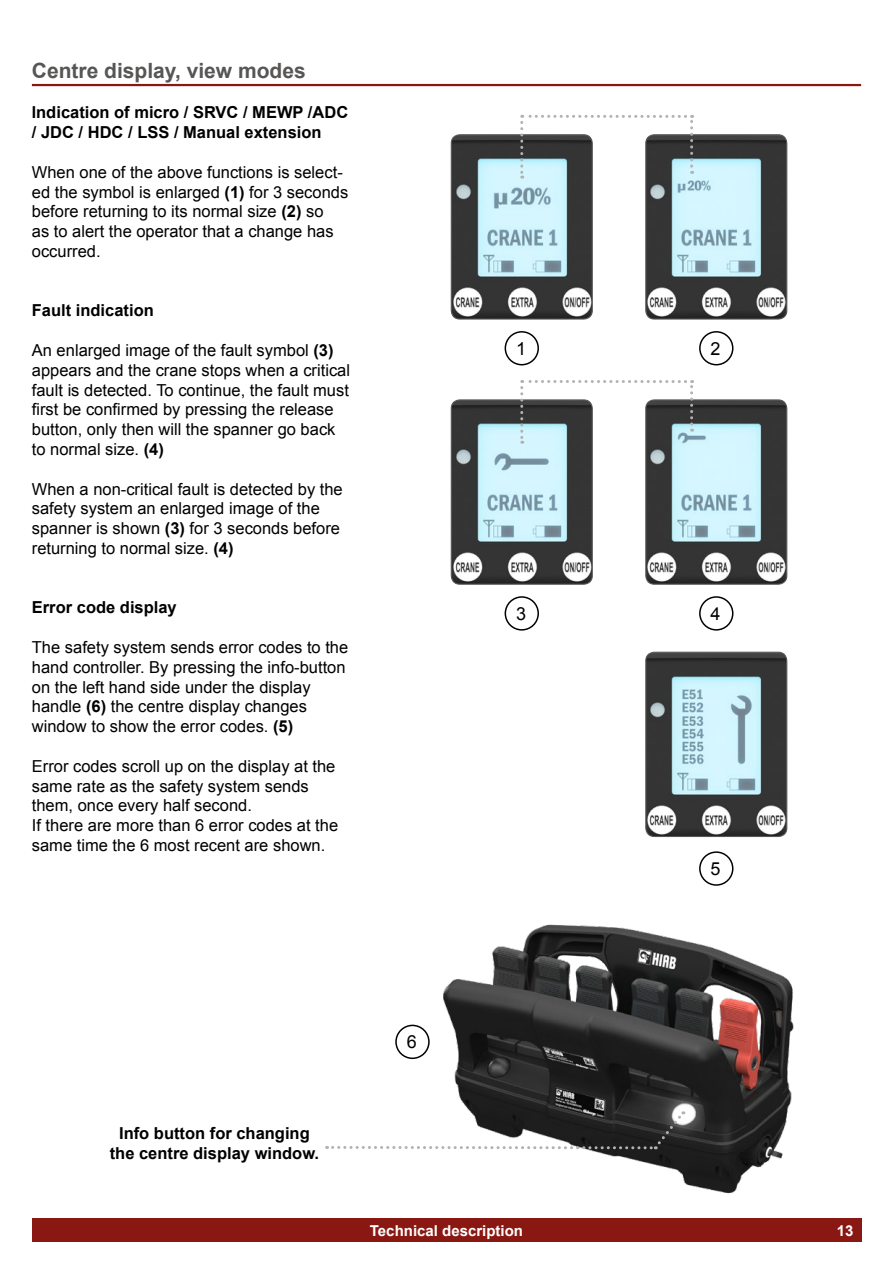
<style>
.page{position:relative;width:893px;height:1263px;background:#fff}
.page>*{position:absolute;margin:0;border:0;box-sizing:border-box;transform-origin:0 0}
.t1{font:700 21px "Arial";color:#575655}
.t2{font:18px "Arial";color:#000}
.t3{font:16.5px/19.8px "Arial";color:#000}
.t4{font:700 16.5px/19.8px "Arial";color:#000;text-align:center}
.t5{font:700 16.5px/19.8px "Arial";color:#000;scale:.95 1}
.t6{font:700 15px "Arial";color:#fff}
.s1{font-weight:700}
</style>
<div class="page">
<div style="left:32px;top:1218px;width:829px;height:24px;background:#8a1812"></div>
<hr style="left:32px;top:84px;width:829px;height:2px;background:#8a1812">
<img style="left:451px;top:135px;width:140px;height:184px">
<div style="left:451px;top:134px;width:142px;height:186px;border:1px solid #575655;border-radius:9px"></div>
<img style="left:647px;top:135px;width:140px;height:184px">
<div style="left:645px;top:134px;width:142px;height:186px;border:1px solid #575655;border-radius:9px"></div>
<img style="left:646px;top:652px;width:141px;height:184px">
<div style="left:645px;top:652px;width:142px;height:185px;border:1px solid #575655;border-radius:9px"></div>
<img style="left:395px;top:924px;width:399px;height:270px">
<div style="left:505px;top:331px;width:34px;height:34px;border:2px solid #000;border-radius:50%"></div>
<svg style="left:520px;top:115px;width:173px;height:64px"></svg>
<div style="left:699px;top:331px;width:34px;height:34px;border:2px solid #000;border-radius:50%"></div>
<img style="left:451px;top:400px;width:140px;height:184px">
<div style="left:451px;top:399px;width:142px;height:186px;border:1px solid #575655;border-radius:9px"></div>
<img style="left:647px;top:400px;width:140px;height:184px">
<div style="left:645px;top:399px;width:142px;height:186px;border:1px solid #575655;border-radius:9px"></div>
<div style="left:505px;top:596px;width:34px;height:35px;border:2px solid #000;border-radius:50%"></div>
<svg style="left:520px;top:380px;width:173px;height:64px"></svg>
<div style="left:699px;top:596px;width:34px;height:35px;border:2px solid #000;border-radius:50%"></div>
<div style="left:699px;top:851px;width:34px;height:35px;border:2px solid #000;border-radius:50%"></div>
<div style="left:396px;top:1025px;width:33px;height:33px;background:#fff;border-radius:50%"></div>
<div style="left:395px;top:1025px;width:35px;height:34px;border:2px solid #000;border-radius:50%"></div>
<svg style="left:327px;top:1111px;width:358px;height:38px"></svg>
<p class="t1" style="left:32px;top:56px;width:275px">Centre display, view modes</p>
<p class="t5" style="left:32px;top:103px;width:335px">Indication of micro / SRVC / MEWP /ADC / JDC / HDC / LSS / Manual extension</p>
<p class="t3" style="left:32px;top:162px;width:318px">When one of the above functions is select&shy;ed the symbol is enlarged <span class="s1">(1)</span> for 3 seconds before returning to its normal size <span class="s1">(2)</span> so<br>as to alert the operator that a change has occurred.</p>
<p class="t4" style="left:32px;top:301px;width:123px">Fault indication</p>
<p class="t3" style="left:32px;top:340px;width:320px">An enlarged image of the fault symbol <span class="s1">(3) </span>appears and the crane stops when a critical fault is detected. To continue, the fault must first be confirmed by pressing the release button, only then will the spanner go back to normal size. <span class="s1">(4)</span></p>
<p class="t3" style="left:32px;top:479px;width:312px">When a non-critical fault is detected by the safety system an enlarged image of the spanner is shown <span class="s1">(3)</span> for 3 seconds before returning to normal size. <span class="s1">(4)</span></p>
<p class="t4" style="left:32px;top:598px;width:146px">Error code display</p>
<p class="t3" style="left:32px;top:637px;width:318px">The safety system sends error codes to the hand controller. By pressing the info-button on the left hand side under the display handle <span class="s1">(6)</span> the centre display changes window to show the error codes. <span class="s1">(5)</span></p>
<p class="t3" style="left:32px;top:756px;width:308px">Error codes scroll up on the display at the same rate as the safety system sends them, once every half second.<br>If there are more than 6 error codes at the same time the 6 most recent are shown.</p>
<p class="t2" style="left:516px;top:337px;width:12px">1</p>
<p class="t2" style="left:711px;top:337px;width:12px">2</p>
<p class="t2" style="left:516px;top:602px;width:12px">3</p>
<p class="t2" style="left:711px;top:602px;width:12px">4</p>
<p class="t2" style="left:711px;top:857px;width:12px">5</p>
<p class="t4" style="left:110px;top:1124px;width:211px">Info button for changing the centre display window.</p>
<p class="t2" style="left:407px;top:1030px;width:12px">6</p>
<p class="t6" style="left:370px;top:1220px;width:155px">Technical description</p>
<p class="t6" style="left:837px;top:1220px;width:18px">13</p>
</div>
